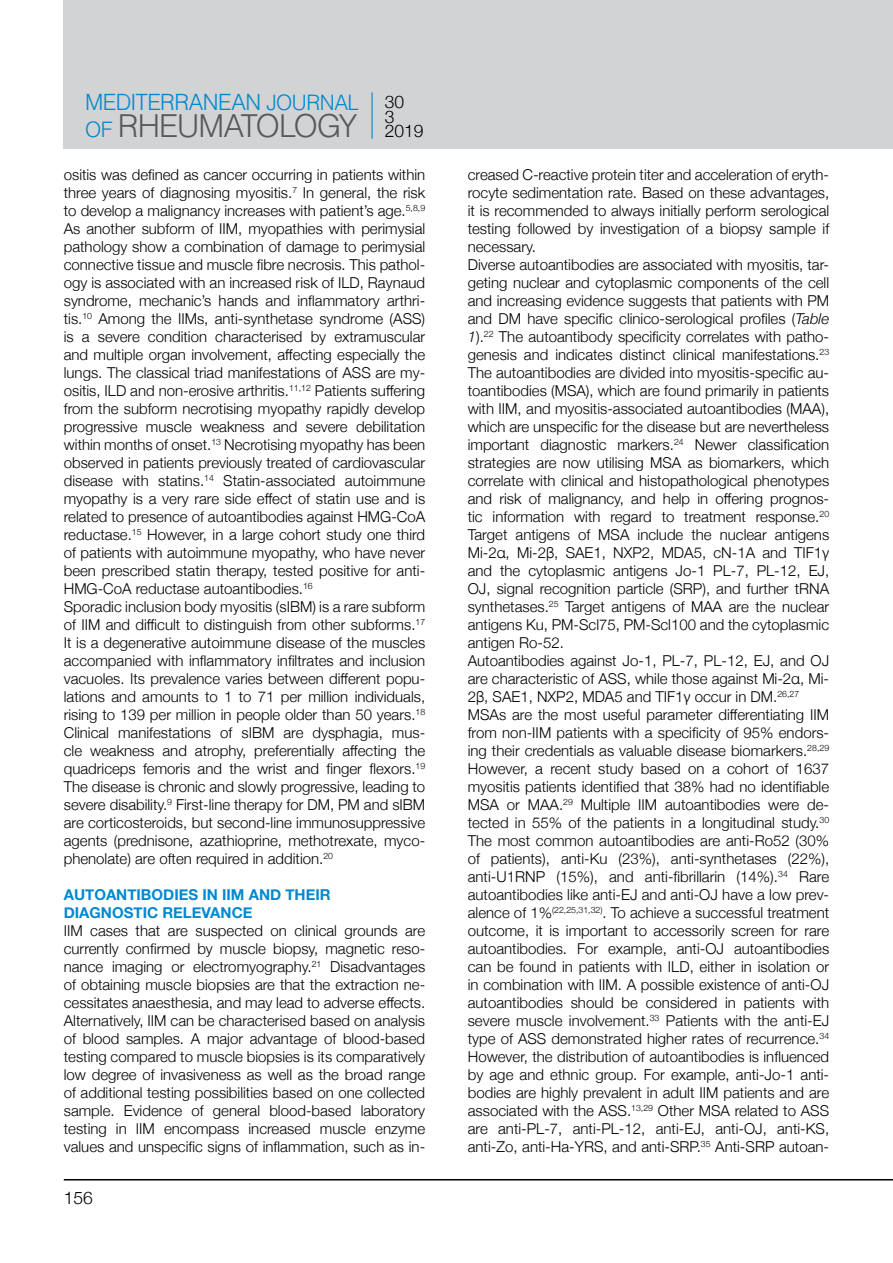
<style>
.page{position:relative;width:893px;height:1263px;background:#fff}
.page>*{position:absolute;margin:0;border:0;box-sizing:border-box;transform-origin:0 0}
.t1{font:31.2px "UB Helvetica Light";letter-spacing:-.025em;color:#58595b}
.t2{font:22.2px "UB Helvetica Light";letter-spacing:-.02em;color:#0089cf}
.t3{font:300 17.4px/15px "Helvetica Neue";color:#000}
.t4{font:300 15px/18px "Helvetica Neue";color:#000;text-align:justify}
.titlaki{font:700 15px/18px "Helvetica Neue";color:#0089cf}
.s1{font-size:21px}
.s2{font-size:21px;color:#0089cf}
.s3{font-style:italic}
</style>
<div class="page">
<hr style="left:64px;top:1179px;width:829px;height:1px;background:#000">
<div style="left:64px;top:0;width:829px;height:149px;background:#d1d3d4"></div>
<hr style="left:371px;top:92px;width:2px;height:47px;background:#0089cf">
<h2 class="t2" style="left:85px;top:89px;width:275px">MEDITERRANEAN <span class="s1">JOURNAL</span></h2>
<h1 class="t1" style="left:85px;top:107px;width:273px"><span class="s2">OF</span> RHEUMATOLOGY</h1>
<p class="t3" style="left:385px;top:93px;width:40px">30<br>3<br>2019</p>
<p class="t4" style="left:64px;top:165px;width:363px">ositis was defined as cancer occurring in patients within three years of diagnosing myositis.<sup>7</sup> In general, the risk to develop a malignancy increases with patient’s age.<sup>5,8,9</sup></p>
<p class="t4" style="left:64px;top:219px;width:363px">As another subform of IIM, myopathies with perimysial pathology show a combination of damage to perimysial connective tissue and muscle fibre necrosis. This pathol&shy;ogy is associated with an increased risk of ILD, Raynaud syndrome, mechanic’s hands and inflammatory arthri&shy;tis.<sup>10</sup> Among the IIMs, anti-synthetase syndrome (ASS) is a severe condition characterised by extramuscular and multiple organ involvement, affecting especially the lungs. The classical triad manifestations of ASS are my&shy;ositis, ILD and non-erosive arthritis.<sup>11,12</sup> Patients suffering from the subform necrotising myopathy rapidly develop progressive muscle weakness and severe debilitation within months of onset.<sup>13</sup> Necrotising myopathy has been observed in patients previously treated of cardiovascular disease with statins.<sup>14</sup> Statin-associated autoimmune myopathy is a very rare side effect of statin use and is related to presence of autoantibodies against HMG-CoA reductase.<sup>15</sup> However, in a large cohort study one third of patients with autoimmune myopathy, who have never been prescribed statin therapy, tested positive for anti-HMG-CoA reductase autoantibodies.<sup>16</sup></p>
<p class="t4" style="left:64px;top:597px;width:363px">Sporadic inclusion body myositis (sIBM) is a rare subform of IIM and difficult to distinguish from other subforms.<sup>17<br></sup>It is a degenerative autoimmune disease of the muscles accompanied with inflammatory infiltrates and inclusion vacuoles. Its prevalence varies between different popu&shy;lations and amounts to 1 to 71 per million individuals, rising to 139 per million in people older than 50 years.<sup>18<br></sup>Clinical manifestations of sIBM are dysphagia, mus&shy;cle weakness and atrophy, preferentially affecting the quadriceps femoris and the wrist and finger flexors.<sup>19<br></sup>The disease is chronic and slowly progressive, leading to severe disability.<sup>9</sup> First-line therapy for DM, PM and sIBM are corticosteroids, but second-line immunosuppressive agents (prednisone, azathioprine, methotrexate, myco&shy;phenolate) are often required in addition.<sup>20</sup></p>
<p class="titlaki" style="left:64px;top:886px;width:268px">AUTOANTIBODIES IN IIM AND THEIR<br>DIAGNOSTIC RELEVANCE</p>
<p class="t4" style="left:64px;top:921px;width:363px">IIM cases that are suspected on clinical grounds are currently confirmed by muscle biopsy, magnetic reso&shy;nance imaging or electromyography.<sup>21</sup> Disadvantages of obtaining muscle biopsies are that the extraction ne&shy;cessitates anaesthesia, and may lead to adverse effects.<br>Alternatively, IIM can be characterised based on analysis of blood samples. A major advantage of blood-based testing compared to muscle biopsies is its comparatively low degree of invasiveness as well as the broad range of additional testing possibilities based on one collected sample. Evidence of general blood-based laboratory testing in IIM encompass increased muscle enzyme values and unspecific signs of inflammation, such as in-</p>
<p class="t3" style="left:64px;top:1189px;width:31px">156</p>
<p class="t4" style="left:468px;top:165px;width:363px">creased C-reactive protein titer and acceleration of eryth&shy;rocyte sedimentation rate. Based on these advantages, it is recommended to always initially perform serological testing followed by investigation of a biopsy sample if necessary.</p>
<p class="t4" style="left:468px;top:255px;width:363px">Diverse autoantibodies are associated with myositis, tar&shy;geting nuclear and cytoplasmic components of the cell and increasing evidence suggests that patients with PM and DM have specific clinico-serological profiles (<span class="s3">Table 1</span>).<sup>22</sup> The autoantibody specificity correlates with patho&shy;genesis and indicates distinct clinical manifestations.<sup>23<br></sup>The autoantibodies are divided into myositis-specific au&shy;toantibodies (MSA), which are found primarily in patients with IIM, and myositis-associated autoantibodies (MAA), which are unspecific for the disease but are nevertheless important diagnostic markers.<sup>24</sup> Newer classification strategies are now utilising MSA as biomarkers, which correlate with clinical and histopathological phenotypes and risk of malignancy, and help in offering prognos&shy;tic information with regard to treatment response.<sup>20<br></sup>Target antigens of MSA include the nuclear antigens Mi-2α, Mi-2β, SAE1, NXP2, MDA5, cN-1A and TIF1γ and the cytoplasmic antigens Jo-1 PL-7, PL-12, EJ, OJ, signal recognition particle (SRP), and further tRNA synthetases.<sup>25</sup> Target antigens of MAA are the nuclear antigens Ku, PM-Scl75, PM-Scl100 and the cytoplasmic antigen Ro-52.</p>
<p class="t4" style="left:468px;top:651px;width:363px">Autoantibodies against Jo-1, PL-7, PL-12, EJ, and OJ are characteristic of ASS, while those against Mi-2α, Mi-2β, SAE1, NXP2, MDA5 and TIF1γ occur in DM.<sup>26,27</sup></p>
<p class="t4" style="left:468px;top:705px;width:363px">MSAs are the most useful parameter differentiating IIM from non-IIM patients with a specificity of 95% endors&shy;ing their credentials as valuable disease biomarkers.<sup>28,29<br></sup>However, a recent study based on a cohort of 1637 myositis patients identified that 38% had no identifiable MSA or MAA.<sup>29</sup> Multiple IIM autoantibodies were de&shy;tected in 55% of the patients in a longitudinal study.<sup>30<br></sup>The most common autoantibodies are anti-Ro52 (30% of patients), anti-Ku (23%), anti-synthetases (22%), anti-U1RNP (15%), and anti-fibrillarin (14%).<sup>34</sup> Rare autoantibodies like anti-EJ and anti-OJ have a low prev&shy;alence of 1%<sup>(22,25,31,32)</sup>. To achieve a successful treatment outcome, it is important to accessorily screen for rare autoantibodies. For example, anti-OJ autoantibodies can be found in patients with ILD, either in isolation or in combination with IIM. A possible existence of anti-OJ autoantibodies should be considered in patients with severe muscle involvement.<sup>33</sup> Patients with the anti-EJ type of ASS demonstrated higher rates of recurrence.<sup>34<br></sup>However, the distribution of autoantibodies is influenced by age and ethnic group. For example, anti-Jo-1 anti&shy;bodies are highly prevalent in adult IIM patients and are associated with the ASS.<sup>13,29</sup> Other MSA related to ASS are anti-PL-7, anti-PL-12, anti-EJ, anti-OJ, anti-KS, anti-Zo, anti-Ha-YRS, and anti-SRP.<sup>35</sup> Anti-SRP autoan-</p>
</div>
